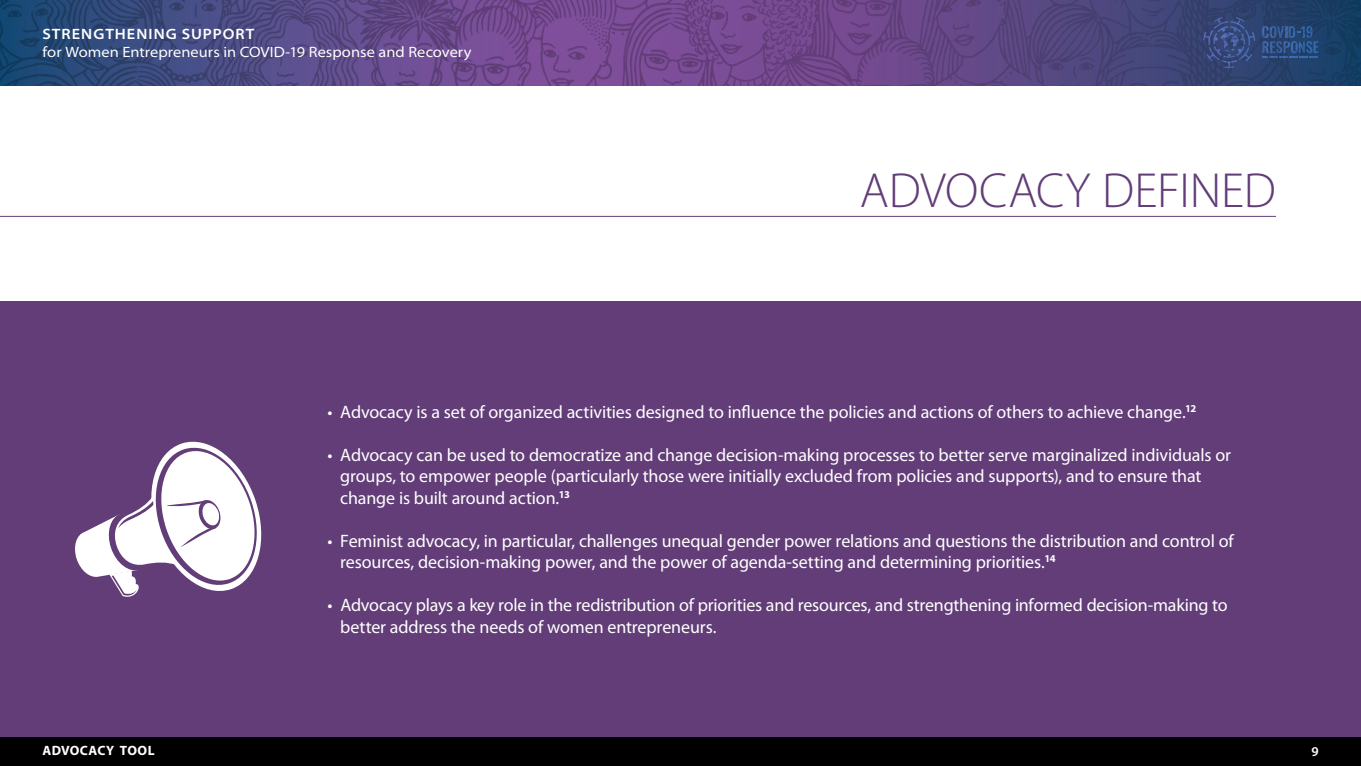
<style>
.page{position:relative;width:1361px;height:766px;background:#fff}
.page>*{position:absolute;margin:0;border:0;box-sizing:border-box;transform-origin:0 0}
.t1{font:300 49.5px "Myriad Pro";color:#623d78}
.t2{font:18px/21.6px "Myriad Pro";letter-spacing:-.01em;color:#fff}
.t3{font:semi-expanded 15px "Myriad Pro";letter-spacing:.005em;color:#fff}
.t4{font:600 semi-expanded 15px "Myriad Pro";letter-spacing:.07em;color:#fff}
.t5{font:700 13.5px "Myriad Pro";letter-spacing:.025em;color:#fff}
.t6{font:600 13.5px "Myriad Pro";color:#fff}
</style>
<div class="page">
<div style="left:0;top:736px;width:1361px;height:29px;background:#000"></div>
<img style="left:0;top:0;width:1361px;height:85px">
<svg style="left:1203px;top:17px;width:52px;height:51px;background:#384a7e"></svg>
<svg style="left:1262px;top:26px;width:56px;height:32px;background:#2c4f83"></svg>
<hr style="left:0;top:216px;width:1276px;height:1px;background:#623d78">
<div style="left:0;top:301px;width:1361px;height:435px;background:#623d78"></div>
<svg style="left:75px;top:441px;width:187px;height:156px"></svg>
<p class="t4" style="left:43px;top:26px;width:213px">STRENGTHENING SUPPORT</p>
<p class="t3" style="left:43px;top:44px;width:430px">for Women Entrepreneurs in COVID-19 Response and Recovery</p>
<h1 class="t1" style="left:860px;top:163px;width:417px">ADVOCACY DEFINED</h1>
<p class="t2" style="left:327px;top:400px;width:870px">• Advocacy is a set of organized activities designed to influence the policies and actions of others to achieve change.<sup>12</sup></p>
<p class="t2" style="left:340px;top:443px;width:892px;text-indent:-13px">• Advocacy can be used to democratize and change decision-making processes to better serve marginalized individuals or groups, to empower people (particularly those were initially excluded from policies and supports), and to ensure that change is built around action.<sup>13</sup></p>
<p class="t2" style="left:340px;top:529px;width:895px;text-indent:-13px">• Feminist advocacy, in particular, challenges unequal gender power relations and questions the distribution and control of resources, decision-making power, and the power of agenda-setting and determining priorities.<sup>14</sup></p>
<p class="t2" style="left:340px;top:594px;width:889px;text-indent:-13px">• Advocacy plays a key role in the redistribution of priorities and resources, and strengthening informed decision-making to better address the needs of women entrepreneurs.</p>
<p class="t5" style="left:43px;top:741px;width:114px">ADVOCACY TOOL</p>
<p class="t6" style="left:1311px;top:742px;width:9px">9</p>
</div>
